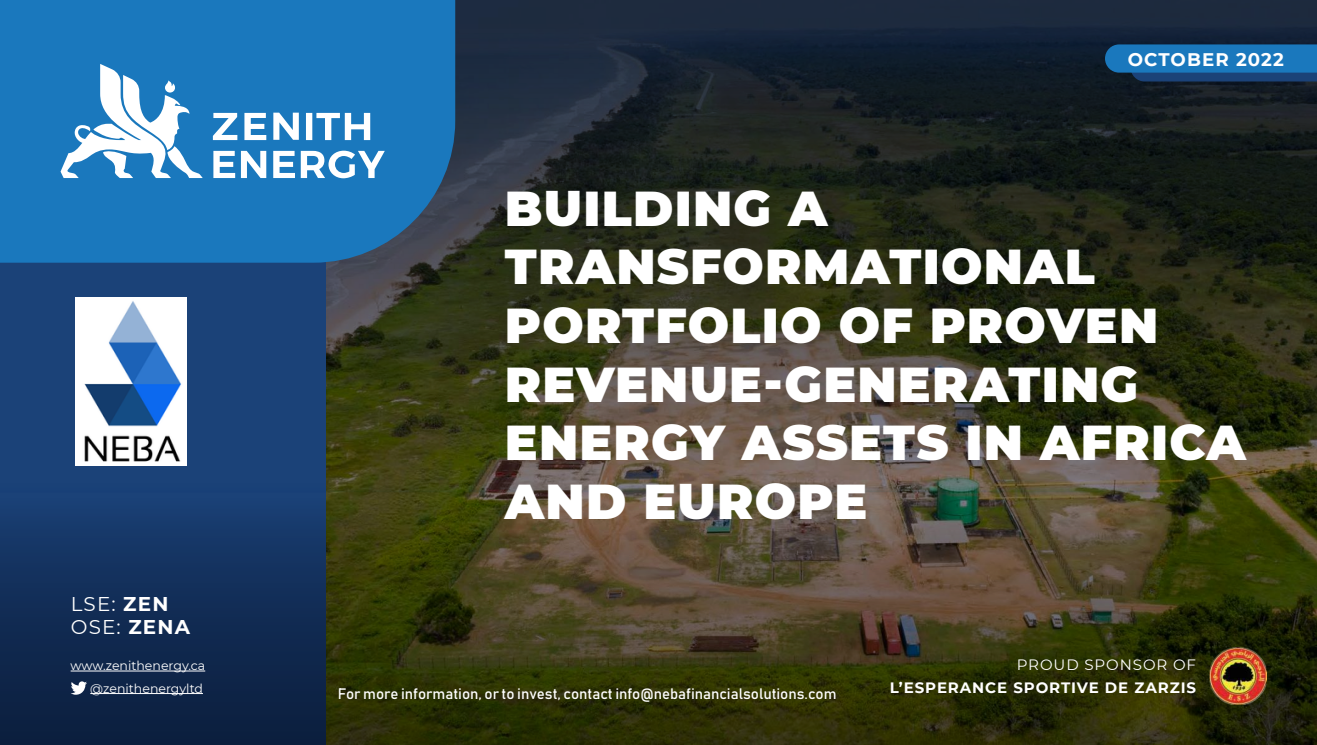
<style>
.page{position:relative;width:1317px;height:745px;background:#fff}
.page>*{position:absolute;margin:0;border:0;box-sizing:border-box;transform-origin:0 0}
.t1{font:900 48.88px/58.6px "Montserrat";letter-spacing:.025em;color:#fff}
.t2{font:19.88px/23.1px "Montserrat";letter-spacing:.06em;color:#fff}
.t3{font:700 18.25px "Montserrat";letter-spacing:.06em;color:#fff}
.t4{font:15px "Bahnschrift";color:#fff}
.t5{font:700 15px "Montserrat";letter-spacing:.06em;color:#fff}
.t6{font:15px "Montserrat";letter-spacing:.06em;color:#fff}
.t7{font:12.5px/22.5px "Montserrat";color:#fff;text-align:right}
.s1{font-weight:700}
</style>
<div class="page">
<div style="left:0;top:0;width:1316px;height:744px;background:#00adef;opacity:.39"></div>
<div style="left:0;top:0;width:325px;height:744px;background:#1b4278"></div>
<div style="left:0;top:481px;width:1316px;height:263px;background:#00adef;opacity:.39"></div>
<img style="left:0;top:492px;width:1316px;height:252px">
<hr style="left:71px;top:670px;width:134px;height:1px;background:#fff">
<hr style="left:90px;top:692px;width:113px;height:1px;background:#fff">
<svg style="left:71px;top:681px;width:16px;height:13px"></svg>
<div style="left:0;top:0;width:455px;height:262px;background:#1a78bd"></div>
<svg style="left:61px;top:64px;width:142px;height:114px;background:#6faad5"></svg>
<svg style="left:213px;top:113px;width:172px;height:65px;background:#73acd6"></svg>
<img style="left:1209px;top:647px;width:57px;height:57px">
<svg style="left:1104px;top:44px;width:212px;height:37px;background:#1967a6"></svg>
<img style="left:76px;top:297px;width:111px;height:168px">
<p class="t2" style="left:71px;top:592px;width:121px">LSE: <span class="s1">ZEN<br></span>OSE: <span class="s1">ZENA</span></p>
<p class="t7" style="left:71px;top:654px;width:136px">www.zenithenergy.ca @zenithenergyltd</p>
<p class="t3" style="left:1127px;top:49px;width:158px">OCTOBER 2022</p>
<p class="t1" style="left:505px;top:179px;width:742px">BUILDING A<br>TRANSFORMATIONAL<br>PORTFOLIO OF PROVEN<br>REVENUE-GENERATING<br>ENERGY ASSETS IN AFRICA<br>AND EUROPE</p>
<p class="t4" style="left:338px;top:687px;width:500px">For more information, or to invest, contact info@nebafinancialsolutions.com</p>
<p class="t6" style="left:1016px;top:656px;width:181px">PROUD SPONSOR OF</p>
<p class="t5" style="left:889px;top:679px;width:308px">L’ESPERANCE SPORTIVE DE ZARZIS</p>
</div>
